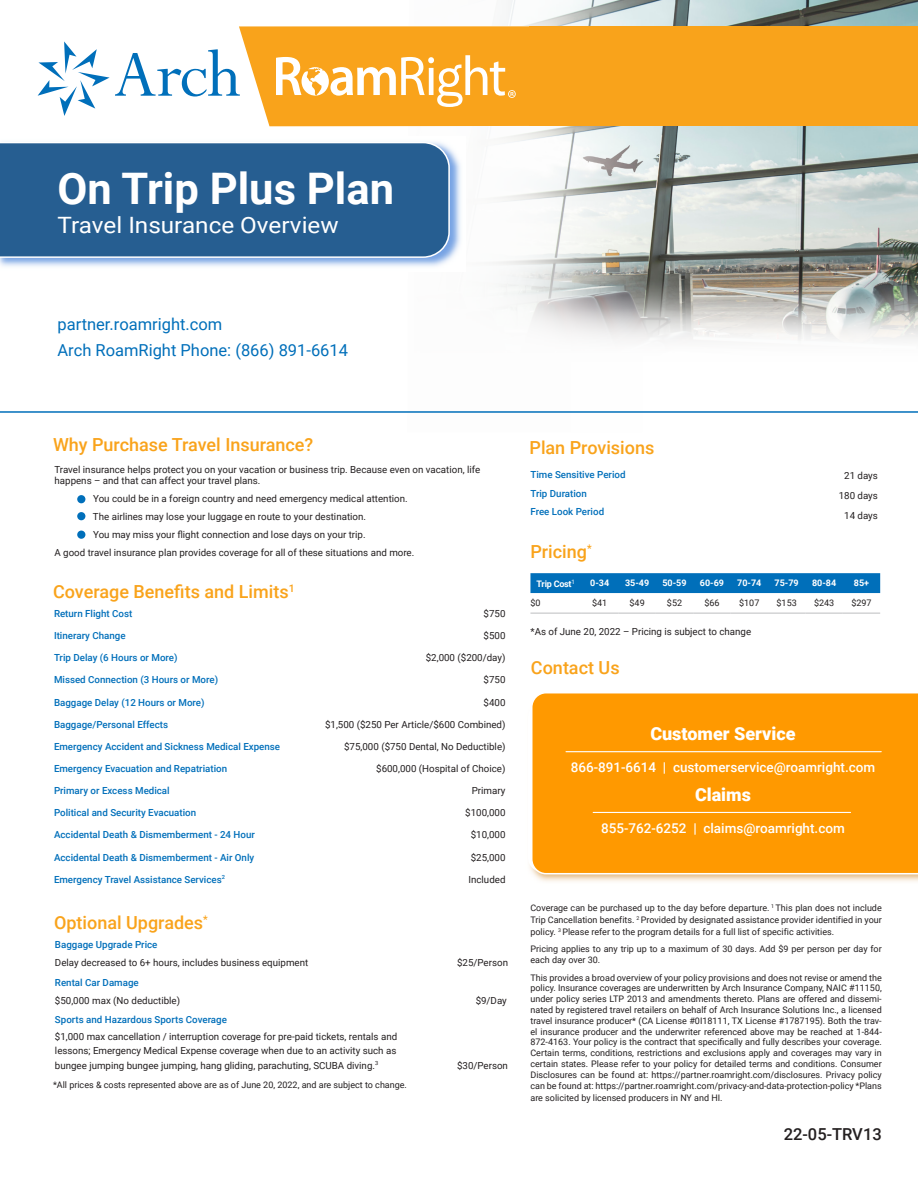
<style>
.page{position:relative;width:918px;height:1188px;background:#fff}
.page>*{position:absolute;margin:0;border:0;box-sizing:border-box;transform-origin:0 0}
.t1{font:700 43.5px "Roboto";color:#fff}
.t2{font:22.5px "Roboto";color:#fff;scale:1.08 1}
.t3{font:500 18px "Roboto";color:#f9a31b}
.t4{font:900 18px "Roboto";color:#fff}
.t5{font:16.5px "Roboto";color:#006fba}
.t6{font:500 16.5px "Roboto";color:#231f20}
.t7{font:500 13.5px "Roboto";color:#fff}
.t8{font:9.75px/11.2px "Roboto";color:#231f20}
.t9{font:500 9.75px "Roboto";color:#006fba}
.Small_Footer_Font{font:9px/10.8px "Roboto";color:#231f20;text-align:justify}
.Table_Header{font:700 9px "Roboto";color:#fff}
.Table_Copy{font:9px "Roboto";color:#231f20}
.Table_Header-2{font:700 9px "Roboto";letter-spacing:-.025em;color:#fff}
</style>
<div class="page">
<img style="left:665px;top:0;width:253px;height:271px">
<img style="left:665px;top:271px;width:253px;height:69px">
<img style="left:407px;top:0;width:258px;height:341px">
<svg style="left:38px;top:26px;width:492px;height:100px"></svg>
<div style="left:530px;top:26px;width:388px;height:100px;background:#f9a31b"></div>
<img style="left:0;top:136px;width:465px;height:135px">
<div style="left:0;top:142px;width:450px;height:116px;background:#265e91"></div>
<div style="left:77px;top:495px;width:8px;height:8px;background:#006fba;border-radius:50%"></div>
<div style="left:77px;top:512px;width:8px;height:8px;background:#006fba;border-radius:50%"></div>
<div style="left:77px;top:531px;width:8px;height:8px;background:#006fba;border-radius:50%"></div>
<hr style="left:0;top:411px;width:918px;height:2px;background:#006fba">
<div style="left:530px;top:573px;width:350px;height:20px;background:#006fba"></div>
<hr style="left:530px;top:613px;width:51px;height:1px;background:#bcbdc0">
<hr style="left:581px;top:613px;width:37px;height:1px;background:#bcbdc0">
<hr style="left:618px;top:613px;width:38px;height:1px;background:#bcbdc0">
<hr style="left:656px;top:613px;width:37px;height:1px;background:#bcbdc0">
<hr style="left:693px;top:613px;width:38px;height:1px;background:#bcbdc0">
<hr style="left:731px;top:613px;width:37px;height:1px;background:#bcbdc0">
<hr style="left:768px;top:613px;width:37px;height:1px;background:#bcbdc0">
<hr style="left:805px;top:613px;width:38px;height:1px;background:#bcbdc0">
<hr style="left:843px;top:613px;width:37px;height:1px;background:#bcbdc0">
<div style="left:530px;top:693px;width:388px;height:182px;background:#f90"></div>
<hr style="left:566px;top:751px;width:315px;height:1px;background:#fff">
<hr style="left:593px;top:812px;width:258px;height:1px;background:#fff">
<h1 class="t1" style="left:58px;top:158px;width:338px">On Trip Plus Plan</h1>
<h2 class="t2" style="left:58px;top:209px;width:262px">Travel Insurance Overview</h2>
<h3 class="t5" style="left:58px;top:312px;width:166px">partner.roamright.com</h3>
<h3 class="t5" style="left:58px;top:339px;width:292px">Arch RoamRight Phone: (866) 891-6614</h3>
<h2 class="t3" style="left:53px;top:432px;width:262px">Why Purchase Travel Insurance?</h2>
<h3 class="t8" style="left:55px;top:463px;width:427px">Travel insurance helps protect you on your vacation or business trip. Because even on vacation, life happens – and that can affect your travel plans.</h3>
<h3 class="t8" style="left:93px;top:493px;width:316px">You could be in a foreign country and need emergency medical attention.</h3>
<h3 class="t8" style="left:93px;top:511px;width:275px">The airlines may lose your luggage en route to your destination.</h3>
<h3 class="t8" style="left:93px;top:529px;width:274px">You may miss your flight connection and lose days on your trip.</h3>
<h3 class="t8" style="left:55px;top:547px;width:361px">A good travel insurance plan provides coverage for all of these situations and more.</h3>
<h2 class="t3" style="left:53px;top:579px;width:243px">Coverage Benefits and Limits<sup>1</sup></h2>
<h3 class="t9" style="left:54px;top:607px;width:80px">Return Flight Cost</h3>
<h3 class="t9" style="left:54px;top:629px;width:73px">Itinerary Change</h3>
<h3 class="t9" style="left:54px;top:651px;width:125px">Trip Delay (6 Hours or More)</h3>
<h3 class="t9" style="left:54px;top:673px;width:166px">Missed Connection (3 Hours or More)</h3>
<h3 class="t9" style="left:54px;top:695px;width:152px">Baggage Delay (12 Hours or More)</h3>
<h3 class="t9" style="left:54px;top:717px;width:116px">Baggage/Personal Effects</h3>
<h3 class="t9" style="left:54px;top:740px;width:228px">Emergency Accident and Sickness Medical Expense</h3>
<h3 class="t9" style="left:54px;top:762px;width:175px">Emergency Evacuation and Repatriation</h3>
<h3 class="t9" style="left:54px;top:784px;width:117px">Primary or Excess Medical</h3>
<h3 class="t9" style="left:54px;top:806px;width:144px">Political and Security Evacuation</h3>
<h3 class="t9" style="left:54px;top:828px;width:202px">Accidental Death &amp; Dismemberment - 24 Hour</h3>
<h3 class="t9" style="left:54px;top:850px;width:202px">Accidental Death &amp; Dismemberment - Air Only</h3>
<h3 class="t9" style="left:54px;top:872px;width:173px">Emergency Travel Assistance Services<sup>2</sup></h3>
<h2 class="t3" style="left:54px;top:910px;width:155px">Optional Upgrades<sup>*</sup></h2>
<h3 class="t8" style="left:484px;top:608px;width:23px">$750</h3>
<h3 class="t8" style="left:484px;top:630px;width:23px">$500</h3>
<h3 class="t8" style="left:426px;top:652px;width:81px">$2,000 ($200/day)</h3>
<h3 class="t8" style="left:484px;top:674px;width:23px">$750</h3>
<h3 class="t8" style="left:484px;top:696px;width:23px">$400</h3>
<h3 class="t8" style="left:325px;top:718px;width:182px">$1,500 ($250 Per Article/$600 Combined)</h3>
<h3 class="t8" style="left:344px;top:740px;width:163px">$75,000 ($750 Dental, No Deductible)</h3>
<h3 class="t8" style="left:376px;top:763px;width:131px">$600,000 (Hospital of Choice)</h3>
<h3 class="t8" style="left:472px;top:785px;width:35px">Primary</h3>
<h3 class="t8" style="left:465px;top:807px;width:42px">$100,000</h3>
<h3 class="t8" style="left:471px;top:829px;width:36px">$10,000</h3>
<h3 class="t8" style="left:471px;top:851px;width:36px">$25,000</h3>
<h3 class="t8" style="left:468px;top:873px;width:39px">Included</h3>
<h3 class="t9" style="left:55px;top:938px;width:104px">Baggage Upgrade Price</h3>
<h3 class="t8" style="left:55px;top:956px;width:255px">Delay decreased to 6+ hours, includes business equipment</h3>
<h3 class="t8" style="left:457px;top:956px;width:52px">$25/Person</h3>
<h3 class="t9" style="left:55px;top:975px;width:85px">Rental Car Damage</h3>
<h3 class="t8" style="left:55px;top:994px;width:127px">$50,000 max (No deductible)</h3>
<h3 class="t8" style="left:476px;top:994px;width:33px">$9/Day</h3>
<h3 class="t9" style="left:55px;top:1012px;width:174px">Sports and Hazardous Sports Coverage</h3>
<h3 class="t8" style="left:55px;top:1031px;width:344px">$1,000 max cancellation / interruption coverage for pre-paid tickets, rentals and</h3>
<h3 class="t8" style="left:55px;top:1045px;width:343px">lessons; Emergency Medical Expense coverage when due to an activity such as</h3>
<h3 class="t8" style="left:55px;top:1059px;width:325px">bungee jumping bungee jumping, hang gliding, parachuting, SCUBA diving.<sup>3</sup></h3>
<h3 class="t8" style="left:457px;top:1059px;width:52px">$30/Person</h3>
<p class="Small_Footer_Font" style="left:53px;top:1079px;width:355px">*All prices &amp; costs represented above are as of June 20, 2022, and are subject to change.</p>
<h2 class="t3" style="left:530px;top:435px;width:126px">Plan Provisions</h2>
<h3 class="t9" style="left:530px;top:468px;width:97px">Time Sensitive Period</h3>
<h3 class="t9" style="left:530px;top:486px;width:58px">Trip Duration</h3>
<h3 class="t9" style="left:530px;top:505px;width:75px">Free Look Period</h3>
<h2 class="t3" style="left:530px;top:539px;width:63px">Pricing<sup>*</sup></h2>
<h3 class="t8" style="left:844px;top:470px;width:35px">21 days</h3>
<h3 class="t8" style="left:839px;top:490px;width:41px">180 days</h3>
<h3 class="t8" style="left:844px;top:510px;width:35px">14 days</h3>
<p class="Table_Header-2" style="left:537px;top:578px;width:40px">Trip Cost<sup>1</sup></p>
<p class="Table_Header" style="left:590px;top:577px;width:20px">0-34</p>
<p class="Table_Header" style="left:625px;top:577px;width:26px">35-49</p>
<p class="Table_Header" style="left:662px;top:577px;width:26px">50-59</p>
<p class="Table_Header" style="left:700px;top:577px;width:26px">60-69</p>
<p class="Table_Header" style="left:737px;top:577px;width:26px">70-74</p>
<p class="Table_Header" style="left:775px;top:577px;width:26px">75-79</p>
<p class="Table_Header" style="left:812px;top:577px;width:26px">80-84</p>
<p class="Table_Header" style="left:854px;top:577px;width:17px">85+</p>
<p class="Table_Copy" style="left:530px;top:597px;width:12px">$0</p>
<p class="Table_Copy" style="left:592px;top:597px;width:17px">$41</p>
<p class="Table_Copy" style="left:630px;top:597px;width:17px">$49</p>
<p class="Table_Copy" style="left:667px;top:597px;width:17px">$52</p>
<p class="Table_Copy" style="left:704px;top:597px;width:17px">$66</p>
<p class="Table_Copy" style="left:739px;top:597px;width:22px">$107</p>
<p class="Table_Copy" style="left:777px;top:597px;width:22px">$153</p>
<p class="Table_Copy" style="left:814px;top:597px;width:22px">$243</p>
<p class="Table_Copy" style="left:851px;top:597px;width:22px">$297</p>
<h3 class="t8" style="left:530px;top:626px;width:222px">*As of June 20, 2022 – Pricing is subject to change</h3>
<h2 class="t3" style="left:531px;top:655px;width:90px">Contact Us</h2>
<h3 class="t4" style="left:650px;top:721px;width:147px">Customer Service</h3>
<h3 class="t7" style="left:571px;top:758px;width:306px">866-891-6614 | customerservice@roamright.com</h3>
<h3 class="t4" style="left:695px;top:782px;width:57px">Claims</h3>
<h3 class="t7" style="left:601px;top:819px;width:245px">855-762-6252 | claims@roamright.com</h3>
<p class="Small_Footer_Font" style="left:530px;top:901px;width:353px;line-height:12px">Coverage can be purchased up to the day before departure. <sup>1</sup> This plan does not include Trip Cancellation benefits. <sup>2</sup> Provided by designated assistance provider identified in your policy. <sup>3</sup> Please refer to the program details for a full list of specific activities.</p>
<p class="Small_Footer_Font" style="left:530px;top:943px;width:353px">Pricing applies to any trip up to a maximum of 30 days. Add $9 per person per day for each day over 30.</p>
<p class="Small_Footer_Font" style="left:530px;top:972px;width:353px">This provides a broad overview of your policy provisions and does not revise or amend the policy. Insurance coverages are underwritten by Arch Insurance Company, NAIC #11150, under policy series LTP 2013 and amendments thereto. Plans are offered and dissemi&shy;nated by registered travel retailers on behalf of Arch Insurance Solutions Inc., a licensed travel insurance producer* (CA License #0I18111, TX License #1787195). Both the trav&shy;el insurance producer and the underwriter referenced above may be reached at 1-844- 872-4163. Your policy is the contract that specifically and fully describes your coverage.<br>Certain terms, conditions, restrictions and exclusions apply and coverages may vary in certain states. Please refer to your policy for detailed terms and conditions. Consumer Disclosures can be found at: https://partner.roamright.com/disclosures. Privacy policy can be found at: https://partner.roamright.com/privacy-and-data-protection-policy *Plans</p>
<p class="Small_Footer_Font" style="left:530px;top:1092px;width:194px">are solicited by licensed producers in NY and HI.</p>
<h3 class="t6" style="left:784px;top:1122px;width:99px">22-05-TRV13</h3>
</div>
